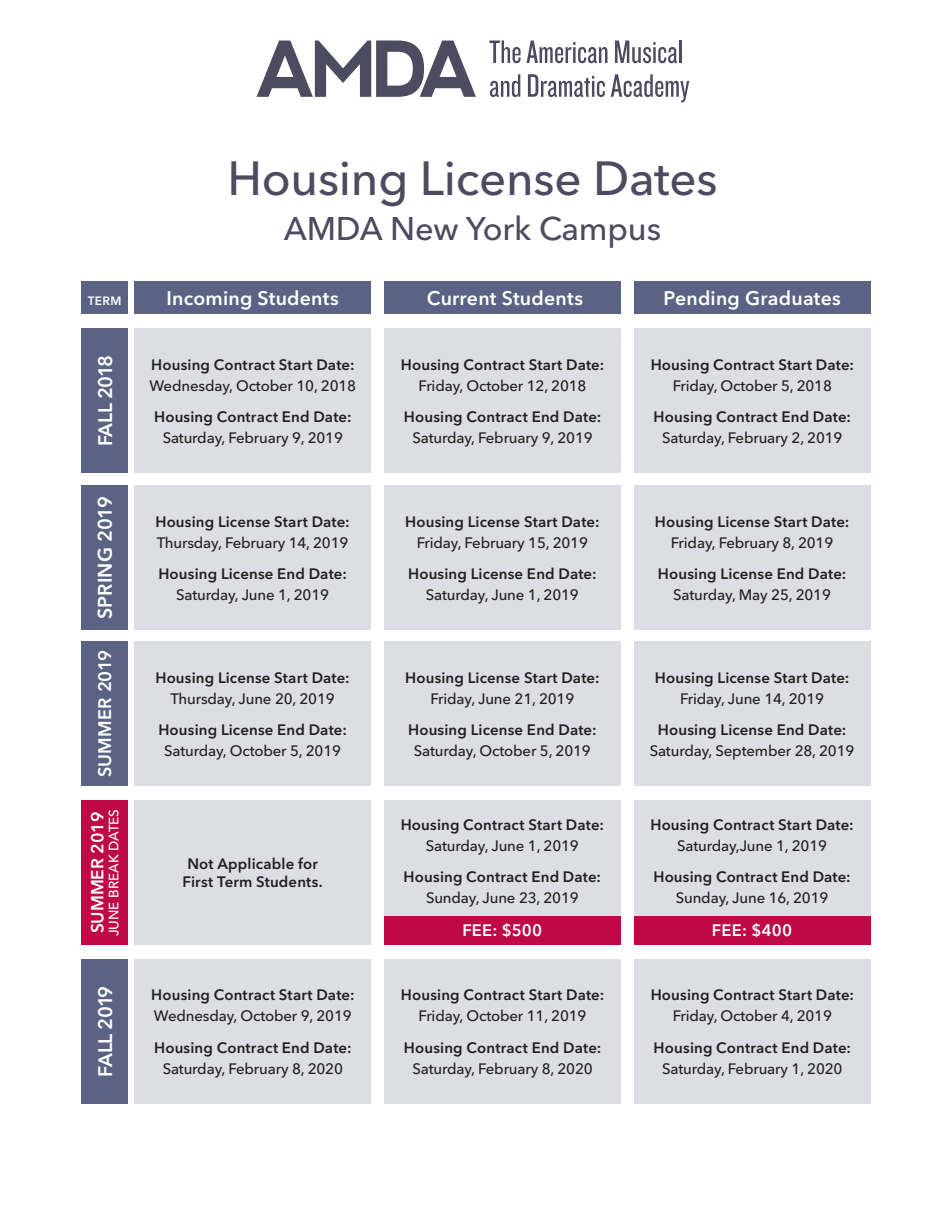
<style>
.page{position:relative;width:945px;height:1215px;background:#fff}
.page>*{position:absolute;margin:0;border:0;box-sizing:border-box;transform-origin:0 0}
.Main_Head_Heron{font:500 47.55px "Avenir Next LT Pro";letter-spacing:-.005em;color:#4c4b60}
.Main_Head_Heron-2{font:500 32.55px "Avenir Next LT Pro";letter-spacing:-.005em;color:#4c4b60}
.Table__Subhead{font:600 19.5px "Avenir Next LT Pro";letter-spacing:.01em;color:#fff}
.Table__Subhead-2{font:600 18px "Avenir Next LT Pro";letter-spacing:.01em;color:#fff}
.Table__Subhead-3{font:600 17.25px "Avenir Next LT Pro";color:#fff}
.Table__Subhead-4{font:600 16.5px "Avenir Next LT Pro";letter-spacing:.01em;color:#fff}
.Table__BOLD{font:600 15px/18px "Avenir Next LT Pro";letter-spacing:.01em;color:#231f20;text-align:center}
.Table__REG_Copy{font:500 15px "Avenir Next LT Pro";letter-spacing:-.01em;color:#231f20}
.Table__Subhead-5{font:500 13.5px "Avenir Next LT Pro";color:#fff}
.Table__Subhead-6{font:600 12px "Avenir Next LT Pro";color:#fff}
</style>
<div class="page">
<div style="left:135px;top:281px;width:236px;height:32px;background:#5a6383"></div>
<div style="left:384px;top:281px;width:237px;height:32px;background:#5a6383"></div>
<div style="left:634px;top:281px;width:236px;height:32px;background:#5a6383"></div>
<div style="left:81px;top:281px;width:47px;height:32px;background:#5a6383"></div>
<svg style="left:257px;top:41px;width:219px;height:56px"></svg>
<svg style="left:489px;top:40px;width:32px;height:23px"></svg>
<svg style="left:527px;top:40px;width:80px;height:23px"></svg>
<svg style="left:615px;top:40px;width:62px;height:23px"></svg>
<hr style="left:679px;top:40px;width:3px;height:23px;background:#4c4b60">
<svg style="left:490px;top:74px;width:30px;height:23px"></svg>
<svg style="left:528px;top:74px;width:77px;height:23px"></svg>
<svg style="left:611px;top:74px;width:78px;height:28px"></svg>
<div style="left:81px;top:801px;width:47px;height:144px;background:#bf0947"></div>
<div style="left:134px;top:801px;width:237px;height:144px;background:#dddde5"></div>
<div style="left:384px;top:801px;width:236px;height:120px;background:#dddde5"></div>
<div style="left:384px;top:916px;width:236px;height:29px;background:#bf0947"></div>
<div style="left:634px;top:801px;width:236px;height:120px;background:#dddde5"></div>
<div style="left:634px;top:916px;width:236px;height:29px;background:#bf0947"></div>
<div style="left:134px;top:642px;width:237px;height:144px;background:#dddde5"></div>
<div style="left:384px;top:642px;width:236px;height:144px;background:#dddde5"></div>
<div style="left:634px;top:642px;width:236px;height:144px;background:#dddde5"></div>
<div style="left:81px;top:642px;width:47px;height:144px;background:#5a6383"></div>
<div style="left:135px;top:329px;width:236px;height:144px;background:#dddde5"></div>
<div style="left:384px;top:329px;width:237px;height:144px;background:#dddde5"></div>
<div style="left:634px;top:329px;width:236px;height:144px;background:#dddde5"></div>
<div style="left:82px;top:329px;width:46px;height:144px;background:#5a6383"></div>
<div style="left:134px;top:486px;width:237px;height:144px;background:#dddde5"></div>
<div style="left:384px;top:486px;width:236px;height:144px;background:#dddde5"></div>
<div style="left:634px;top:486px;width:236px;height:144px;background:#dddde5"></div>
<div style="left:81px;top:486px;width:47px;height:144px;background:#5a6383"></div>
<div style="left:135px;top:959px;width:236px;height:144px;background:#dddde5"></div>
<div style="left:384px;top:959px;width:237px;height:144px;background:#dddde5"></div>
<div style="left:634px;top:959px;width:236px;height:144px;background:#dddde5"></div>
<div style="left:82px;top:959px;width:46px;height:144px;background:#5a6383"></div>
<p class="Main_Head_Heron" style="left:227px;top:150px;width:492px">Housing License Dates</p>
<p class="Main_Head_Heron-2" style="left:284px;top:209px;width:379px">AMDA New York Campus</p>
<p class="Table__Subhead-6" style="left:88px;top:293px;width:35px">TERM</p>
<p class="Table__Subhead" style="left:167px;top:286px;width:174px">Incoming Students</p>
<p class="Table__Subhead" style="left:427px;top:286px;width:158px">Current Students</p>
<p class="Table__Subhead" style="left:664px;top:286px;width:179px">Pending Graduates</p>
<p class="Table__Subhead" style="left:93px;top:446px;width:93px;rotate:-90deg">FALL 2018</p>
<p class="Table__Subhead" style="left:93px;top:619px;width:125px;rotate:-90deg">SPRING 2019</p>
<p class="Table__Subhead-2" style="left:94px;top:777px;width:128px;rotate:-90deg">SUMMER 2019</p>
<p class="Table__Subhead-3" style="left:87px;top:933px;width:123px;rotate:-90deg">SUMMER 2019</p>
<p class="Table__Subhead-5" style="left:106px;top:936px;width:129px;rotate:-90deg">JUNE BREAK DATES</p>
<p class="Table__Subhead" style="left:93px;top:1077px;width:93px;rotate:-90deg">FALL 2019</p>
<p class="Table__BOLD" style="left:151px;top:355px;width:205px">Housing Contract Start Date:</p>
<p class="Table__REG_Copy" style="left:150px;top:376px;width:208px">Wednesday, October 10, 2018</p>
<p class="Table__BOLD" style="left:154px;top:408px;width:199px">Housing Contract End Date:</p>
<p class="Table__REG_Copy" style="left:163px;top:429px;width:182px">Saturday, February 9, 2019</p>
<p class="Table__BOLD" style="left:155px;top:512px;width:196px">Housing License Start Date:</p>
<p class="Table__REG_Copy" style="left:157px;top:533px;width:193px">Thursday, February 14, 2019</p>
<p class="Table__BOLD" style="left:158px;top:565px;width:190px">Housing License End Date:</p>
<p class="Table__REG_Copy" style="left:176px;top:586px;width:154px">Saturday, June 1, 2019</p>
<p class="Table__BOLD" style="left:155px;top:668px;width:196px">Housing License Start Date:</p>
<p class="Table__REG_Copy" style="left:171px;top:689px;width:166px">Thursday, June 20, 2019</p>
<p class="Table__BOLD" style="left:158px;top:721px;width:190px">Housing License End Date:</p>
<p class="Table__REG_Copy" style="left:164px;top:742px;width:178px">Saturday, October 5, 2019</p>
<p class="Table__BOLD" style="left:182px;top:855px;width:142px">Not Applicable for<br>First Term Students.</p>
<p class="Table__BOLD" style="left:151px;top:986px;width:205px">Housing Contract Start Date:</p>
<p class="Table__REG_Copy" style="left:154px;top:1007px;width:199px">Wednesday, October 9, 2019</p>
<p class="Table__BOLD" style="left:154px;top:1038px;width:199px">Housing Contract End Date:</p>
<p class="Table__REG_Copy" style="left:163px;top:1059px;width:182px">Saturday, February 8, 2020</p>
<p class="Table__BOLD" style="left:401px;top:355px;width:205px">Housing Contract Start Date:</p>
<p class="Table__REG_Copy" style="left:419px;top:376px;width:169px">Friday, October 12, 2018</p>
<p class="Table__BOLD" style="left:404px;top:408px;width:199px">Housing Contract End Date:</p>
<p class="Table__REG_Copy" style="left:412px;top:429px;width:182px">Saturday, February 9, 2019</p>
<p class="Table__BOLD" style="left:405px;top:512px;width:196px">Housing License Start Date:</p>
<p class="Table__REG_Copy" style="left:417px;top:533px;width:173px">Friday, February 15, 2019</p>
<p class="Table__BOLD" style="left:408px;top:565px;width:190px">Housing License End Date:</p>
<p class="Table__REG_Copy" style="left:426px;top:586px;width:154px">Saturday, June 1, 2019</p>
<p class="Table__BOLD" style="left:405px;top:668px;width:196px">Housing License Start Date:</p>
<p class="Table__REG_Copy" style="left:430px;top:689px;width:145px">Friday, June 21, 2019</p>
<p class="Table__BOLD" style="left:408px;top:721px;width:190px">Housing License End Date:</p>
<p class="Table__REG_Copy" style="left:414px;top:742px;width:178px">Saturday, October 5, 2019</p>
<p class="Table__BOLD" style="left:401px;top:816px;width:205px">Housing Contract Start Date:</p>
<p class="Table__REG_Copy" style="left:426px;top:837px;width:154px">Saturday, June 1, 2019</p>
<p class="Table__BOLD" style="left:404px;top:868px;width:199px">Housing Contract End Date:</p>
<p class="Table__REG_Copy" style="left:426px;top:889px;width:154px">Sunday, June 23, 2019</p>
<p class="Table__Subhead-4" style="left:462px;top:921px;width:81px">FEE: $500</p>
<p class="Table__BOLD" style="left:401px;top:986px;width:205px">Housing Contract Start Date:</p>
<p class="Table__REG_Copy" style="left:419px;top:1007px;width:169px">Friday, October 11, 2019</p>
<p class="Table__BOLD" style="left:404px;top:1038px;width:199px">Housing Contract End Date:</p>
<p class="Table__REG_Copy" style="left:412px;top:1059px;width:182px">Saturday, February 8, 2020</p>
<p class="Table__BOLD" style="left:651px;top:355px;width:205px">Housing Contract Start Date:</p>
<p class="Table__REG_Copy" style="left:673px;top:376px;width:161px">Friday, October 5, 2018</p>
<p class="Table__BOLD" style="left:654px;top:408px;width:199px">Housing Contract End Date:</p>
<p class="Table__REG_Copy" style="left:662px;top:429px;width:182px">Saturday, February 2, 2019</p>
<p class="Table__BOLD" style="left:655px;top:512px;width:196px">Housing License Start Date:</p>
<p class="Table__REG_Copy" style="left:671px;top:533px;width:164px">Friday, February 8, 2019</p>
<p class="Table__BOLD" style="left:658px;top:565px;width:190px">Housing License End Date:</p>
<p class="Table__REG_Copy" style="left:673px;top:586px;width:159px">Saturday, May 25, 2019</p>
<p class="Table__BOLD" style="left:655px;top:668px;width:196px">Housing License Start Date:</p>
<p class="Table__REG_Copy" style="left:680px;top:689px;width:145px">Friday, June 14, 2019</p>
<p class="Table__BOLD" style="left:658px;top:721px;width:190px">Housing License End Date:</p>
<p class="Table__REG_Copy" style="left:650px;top:742px;width:206px">Saturday, September 28, 2019</p>
<p class="Table__BOLD" style="left:650px;top:816px;width:205px">Housing Contract Start Date:</p>
<p class="Table__REG_Copy" style="left:677px;top:837px;width:151px">Saturday,June 1, 2019</p>
<p class="Table__BOLD" style="left:653px;top:868px;width:199px">Housing Contract End Date:</p>
<p class="Table__REG_Copy" style="left:676px;top:889px;width:154px">Sunday, June 16, 2019</p>
<p class="Table__Subhead-4" style="left:712px;top:921px;width:82px">FEE: $400</p>
<p class="Table__BOLD" style="left:651px;top:986px;width:205px">Housing Contract Start Date:</p>
<p class="Table__REG_Copy" style="left:673px;top:1007px;width:161px">Friday, October 4, 2019</p>
<p class="Table__BOLD" style="left:654px;top:1038px;width:199px">Housing Contract End Date:</p>
<p class="Table__REG_Copy" style="left:662px;top:1059px;width:182px">Saturday, February 1, 2020</p>
</div>
